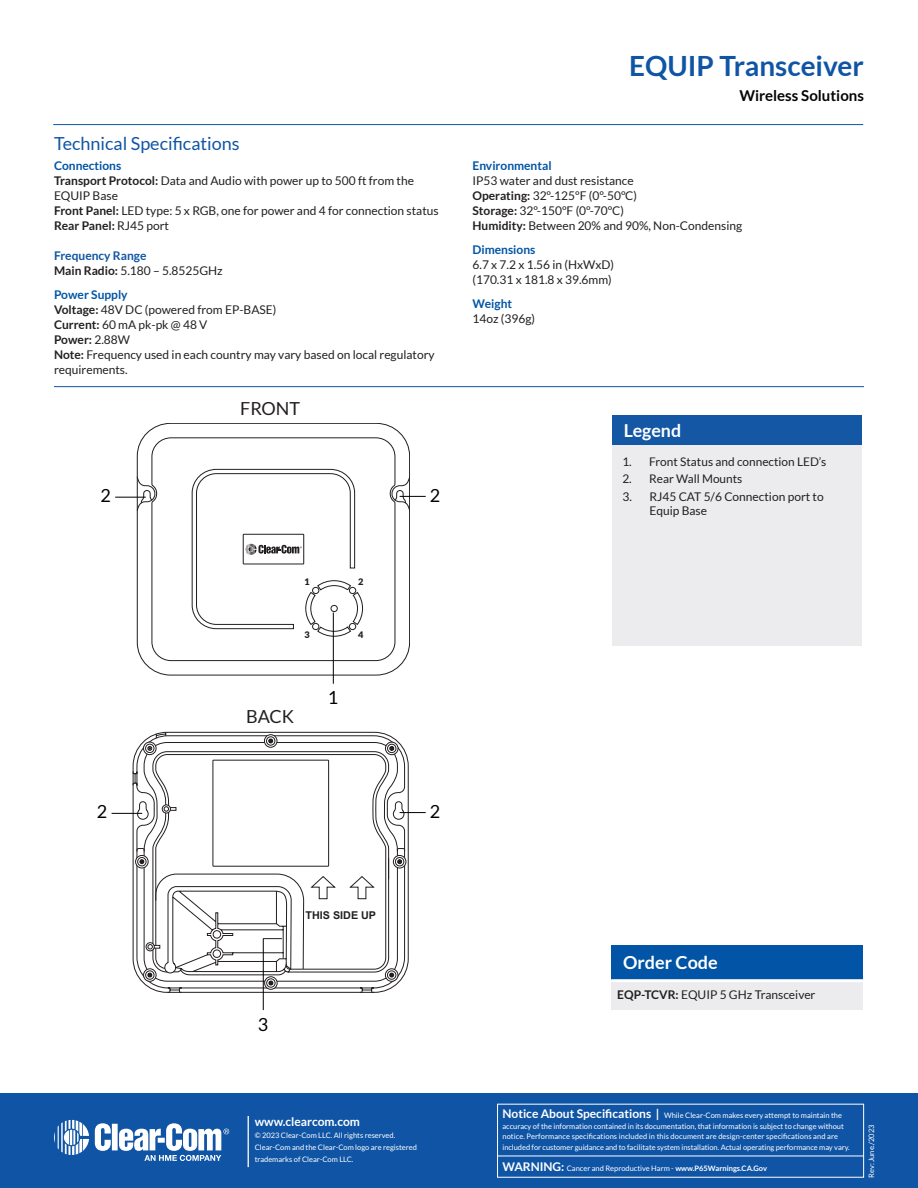
<style>
.page{position:relative;width:918px;height:1188px;background:#fff}
.page>*{position:absolute;margin:0;border:0;box-sizing:border-box;transform-origin:0 0}
.t1{font:700 27.9px "Lato";color:#1055a5}
.t2{font:18px "Lato";color:#1055a5}
._4__Legend_Order_Cod{font:700 18px "Lato";color:#fff}
.t3{font:18px "Lato";color:#231f20}
.t4{font:18px "Lato";color:#000}
.t5{font:700 17.85px "Lato";color:#fff}
.t6{font:700 15px "Lato";color:#040503}
.Tech_Specs_Copy{font:12px/15px "Lato";color:#231f20}
.Tech_Specs_Copy-2{font:700 12px "Lato";color:#231f20}
.t7{font:700 12px "Lato";color:#fff}
.Tech_Specs_Copy-3{font:700 12px "Lato";color:#1055a5}
.t8{font:11.85px "Lato";color:#231f20}
.t9{font:700 10.8px "Arial";color:#231f20}
.t10{font:900 9px "Lato";color:#231f20}
.t11{font:7.5px/10.5px "Lato";color:#fff}
.s1{font-weight:700;color:#0154a6}
.s2{font-weight:700}
.s3{font-weight:400}
.s4{font-weight:700;font-size:12px}
</style>
<div class="page">
<hr style="left:53px;top:124px;width:810px;height:1px;background:#1055a5">
<div style="left:612px;top:415px;width:249px;height:30px;background:#1357a5"></div>
<div style="left:612px;top:445px;width:249px;height:200px;background:#ececee"></div>
<div style="left:0;top:1094px;width:918px;height:94px;background:#1055a5"></div>
<svg style="left:54px;top:1120px;width:175px;height:41px"></svg>
<hr style="left:248px;top:1116px;width:1px;height:51px;background:#e6e7e9">
<hr style="left:497px;top:1156px;width:366px;height:1px;background:#fff">
<hr style="left:54px;top:386px;width:810px;height:1px;background:#1055a5">
<div style="left:611px;top:945px;width:252px;height:36px;background:#0154a6"></div>
<div style="left:611px;top:981px;width:252px;height:29px;background:#ececee"></div>
<hr style="left:611px;top:979px;width:252px;height:3px;background:#fff">
<svg style="left:137px;top:423px;width:273px;height:252px"></svg>
<hr style="left:333px;top:613px;width:1px;height:71px;background:#000">
<svg style="left:137px;top:469px;width:289px;height:168px"></svg>
<hr style="left:115px;top:497px;width:31px;height:1px;background:#000">
<hr style="left:112px;top:813px;width:30px;height:1px;background:#000">
<hr style="left:263px;top:939px;width:1px;height:71px;background:#000">
<svg style="left:135px;top:732px;width:291px;height:258px"></svg>
<p class="t2" style="left:54px;top:134px;width:187px">Technical Specifications</p>
<p class="Tech_Specs_Copy" style="left:54px;top:158px;width:362px"><span class="s1">Connections<br></span><span class="s2">Transport Protocol:</span> Data and Audio with power up to 500 ft from the<br>EQUIP Base</p>
<p class="Tech_Specs_Copy" style="left:54px;top:203px;width:386px"><span class="s2">Front Panel:</span> LED type: 5 x RGB, one for power and 4 for connection status</p>
<p class="Tech_Specs_Copy-2" style="left:54px;top:219px;width:117px">Rear Panel: <span class="s3">RJ45 port</span></p>
<p class="Tech_Specs_Copy-3" style="left:54px;top:249px;width:94px">Frequency Range</p>
<p class="Tech_Specs_Copy" style="left:54px;top:263px;width:170px"><span class="s2">Main Radio:</span> 5.180 – 5.8525GHz</p>
<p class="Tech_Specs_Copy" style="left:54px;top:287px;width:382px"><span class="s1">Power Supply<br></span><span class="s2">Voltage:</span> 48V DC (powered from EP-BASE)<br><span class="s2">Current:</span> 60 mA pk-pk @ 48 V<br><span class="s2">Power:</span> 2.88W<br><span class="s2">Note:</span> Frequency used in each country may vary based on local regulatory requirements.</p>
<p class="t3" style="left:240px;top:398px;width:61px">FRONT</p>
<p class="t4" style="left:101px;top:485px;width:12px">2</p>
<p class="t4" style="left:430px;top:485px;width:12px">2</p>
<p class="t10" style="left:304px;top:575px;width:7px">1</p>
<p class="t10" style="left:358px;top:575px;width:7px">2</p>
<p class="t10" style="left:304px;top:628px;width:7px">3</p>
<p class="t10" style="left:358px;top:628px;width:7px">4</p>
<p class="t3" style="left:246px;top:706px;width:50px">BACK</p>
<p class="t4" style="left:328px;top:688px;width:12px">1</p>
<p class="t4" style="left:97px;top:802px;width:12px">2</p>
<p class="t4" style="left:430px;top:802px;width:12px">2</p>
<h1 class="t1" style="left:629px;top:50px;width:236px">EQUIP Transceiver</h1>
<p class="t6" style="left:739px;top:87px;width:126px">Wireless Solutions</p>
<p class="Tech_Specs_Copy" style="left:472px;top:158px;width:271px"><span class="s1">Environmental<br></span>IP53 water and dust resistance<br><span class="s2">Operating:</span> 32º-125ºF (0º-50ºC)<br><span class="s2">Storage:</span> 32º-150ºF (0º-70ºC)<br><span class="s2">Humidity:</span> Between 20% and 90%, Non-Condensing</p>
<p class="Tech_Specs_Copy" style="left:472px;top:242px;width:143px"><span class="s1">Dimensions<br></span>6.7 x 7.2 x 1.56 in (HxWxD) (170.31 x 181.8 x 39.6mm)</p>
<p class="Tech_Specs_Copy" style="left:472px;top:296px;width:64px"><span class="s1">Weight<br></span>14oz (396g)</p>
<p class="t5" style="left:624px;top:420px;width:59px">Legend</p>
<p class="t8" style="left:622px;top:455px;width:206px">1. Front Status and connection LED’s</p>
<p class="t8" style="left:622px;top:472px;width:122px">2. Rear Wall Mounts</p>
<p class="Tech_Specs_Copy" style="left:649px;top:489px;width:176px;line-height:14.2px;text-indent:-27px">3. RJ45 CAT 5/6 Connection port to<br>Equip Base</p>
<p class="t9" style="left:305px;top:908px;width:72px">THIS SIDE UP</p>
<p class="t4" style="left:258px;top:1014px;width:12px">3</p>
<p class="t7" style="left:255px;top:1115px;width:107px">www.clearcom.com</p>
<p class="t11" style="left:255px;top:1130px;width:142px">© 2023 Clear-Com LLC. All rights reserved.</p>
<p class="t11" style="left:255px;top:1141px;width:164px;line-height:12px">Clear-Com and the Clear-Com logo are registered trademarks of Clear-Com LLC.</p>
<p class="_4__Legend_Order_Cod" style="left:623px;top:952px;width:96px">Order Code</p>
<p class="Tech_Specs_Copy" style="left:617px;top:987px;width:200px"><span class="s2">EQP-TCVR:</span> EQUIP 5 GHz Transceiver</p>
<p class="t11" style="left:502px;top:1110px;width:349px"><span class="s4">Notice About Specifications |</span> While Clear-Com makes every attempt to maintain the accuracy of the information contained in its documentation, that information is subject to change without notice. Performance specifications included in this document are design-center specifications and are included for customer guidance and to facilitate system installation. Actual operating performance may vary.</p>
<p class="t11" style="left:502px;top:1163px;width:266px"><span class="s4">WARNING:</span> Cancer and Reproductive Harm - <span class="s2">www.P65Warnings.CA.Gov</span></p>
<p class="t11" style="left:866px;top:1178px;width:55px;rotate:-90deg">Rev: June./2023</p>
</div>
